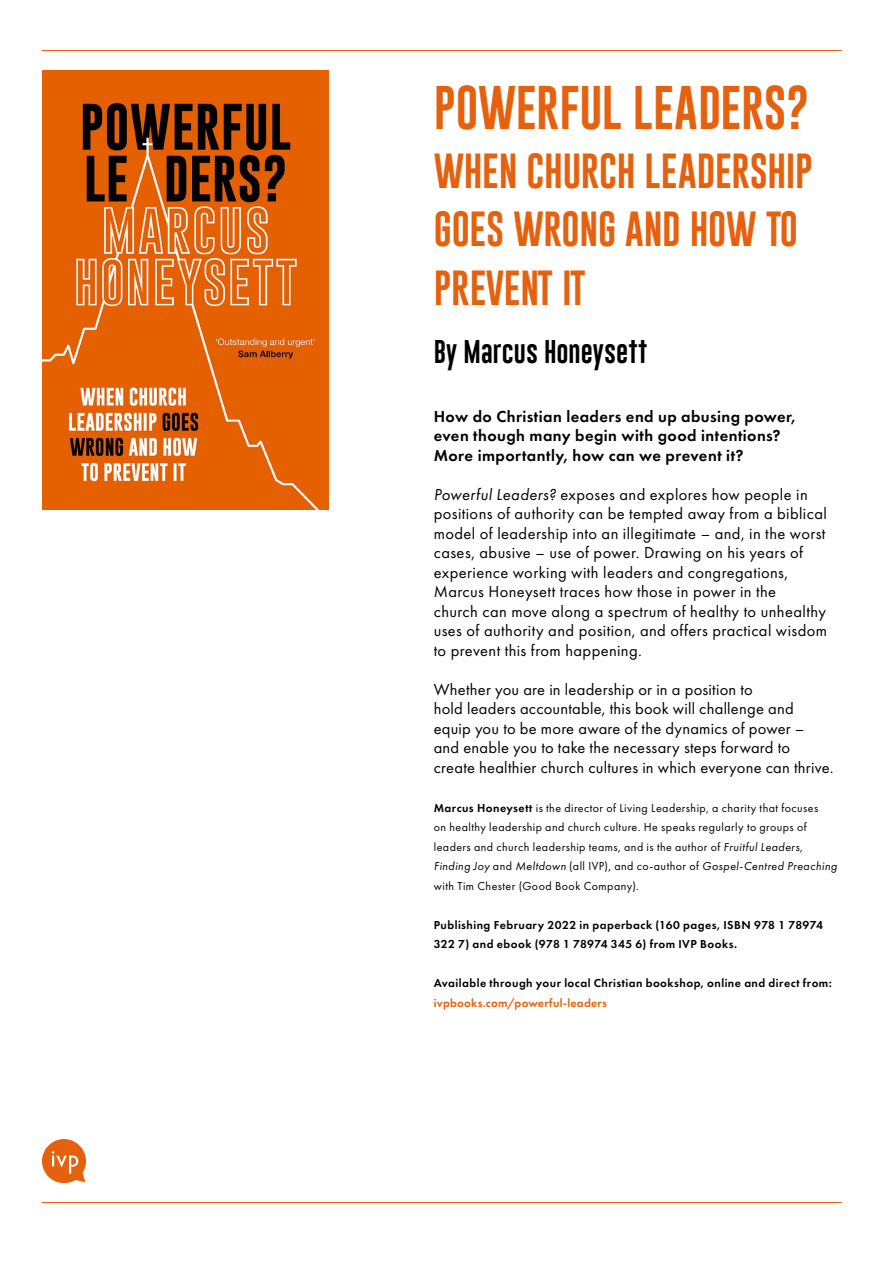
<style>
.page{position:relative;width:893px;height:1263px;background:#fff}
.page>*{position:absolute;margin:0;border:0;box-sizing:border-box;transform-origin:0 0}
.t1{font:45px "Gobold Lowplus";letter-spacing:-.005em;color:#e5610e}
.t2{font:36px/58.5px "Gobold Lowplus";letter-spacing:-.01em;color:#e5610e}
.t3{font:24px "Gobold Lowplus";color:#000}
.t4{font:16.5px/19.5px "Futura PT";letter-spacing:.02em;color:#000}
.t5{font:600 16.5px/19.5px "Futura PT";letter-spacing:.025em;color:#000}
.t6{font:12px/19.5px "Futura PT";letter-spacing:.035em;color:#000}
.t7{font:600 12px/19.5px "Futura PT";letter-spacing:.04em;color:#000}
.t8{font:600 12px "Futura PT";letter-spacing:.02em;color:#e5610e}
.s1{font-style:italic}
.s2{font-weight:600}
</style>
<div class="page">
<img style="left:43px;top:71px;width:285px;height:438px">
<hr style="left:43px;top:50px;width:799px;height:1px;background:#e5610e">
<hr style="left:43px;top:1202px;width:799px;height:1px;background:#e5610e">
<img style="left:43px;top:1139px;width:42px;height:43px">
<h1 class="t1" style="left:434px;top:79px;width:377px">POWERFUL LEADERS?</h1>
<h2 class="t2" style="left:434px;top:144px;width:380px">WHEN CHURCH LEADERSHIP<br>GOES WRONG AND HOW TO<br>PREVENT IT</h2>
<h3 class="t3" style="left:434px;top:336px;width:215px">By Marcus Honeysett</h3>
<p class="t5" style="left:434px;top:406px;width:364px">How do Christian leaders end up abusing power, even though many begin with good intentions?<br>More importantly, how can we prevent it?</p>
<p class="t4" style="left:434px;top:484px;width:395px"><span class="s1">Powerful Leaders?</span> exposes and explores how people in positions of authority can be tempted away from a biblical model of leadership into an illegitimate – and, in the worst cases, abusive – use of power. Drawing on his years of experience working with leaders and congregations, Marcus Honeysett traces how those in power in the<br>church can move along a spectrum of healthy to unhealthy uses of authority and position, and offers practical wisdom to prevent this from happening.</p>
<p class="t4" style="left:434px;top:679px;width:401px">Whether you are in leadership or in a position to<br>hold leaders accountable, this book will challenge and equip you to be more aware of the dynamics of power – and enable you to take the necessary steps forward to create healthier church cultures in which everyone can thrive.</p>
<p class="t6" style="left:434px;top:798px;width:405px"><span class="s2">Marcus Honeysett</span> is the director of Living Leadership, a charity that focuses<br>on healthy leadership and church culture. He speaks regularly to groups of leaders and church leadership teams, and is the author of <span class="s1">Fruitful Leaders</span>, <span class="s1">Finding Joy</span> and <span class="s1">Meltdown</span> (all IVP), and co-author of <span class="s1">Gospel-Centred Preaching </span>with Tim Chester (Good Book Company).</p>
<p class="t7" style="left:434px;top:915px;width:391px">Publishing February 2022 in paperback (160 pages, ISBN 978 1 78974<br>322 7) and ebook (978 1 78974 345 6) from IVP Books.</p>
<p class="t7" style="left:434px;top:973px;width:400px">Available through your local Christian bookshop, online and direct from:</p>
<p class="t8" style="left:434px;top:995px;width:175px">ivpbooks.com/powerful-leaders</p>
</div>
